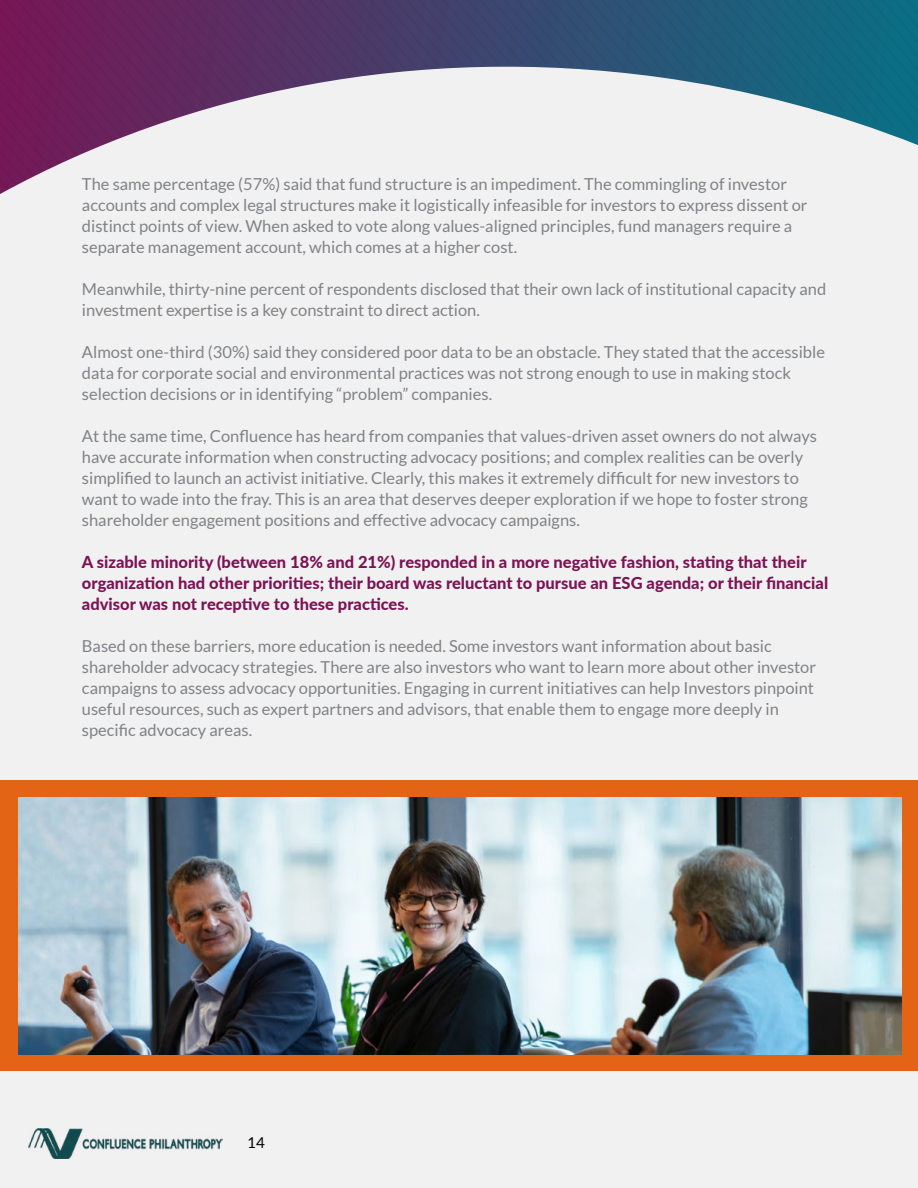
<style>
.page{position:relative;width:918px;height:1188px;background:#f1f1f2}
.page>*{position:absolute;margin:0;border:0;box-sizing:border-box;transform-origin:0 0}
.t1{font:16.5px/21px "Lato";color:#808285}
.t2{font:800 16.5px/21px "Lato";color:#7c1354}
.t3{font:15px "Lato";color:#000}
</style>
<div class="page">
<svg style="left:0;top:0;width:917px;height:189px"></svg>
<img style="left:29px;top:1128px;width:194px;height:30px">
<div style="left:0;top:781px;width:918px;height:290px;background:#e36414"></div>
<img style="left:18px;top:797px;width:884px;height:257px">
<hr style="left:917px;top:226px;width:1px;height:203px;background:#7c1354">
<p class="t1" style="left:82px;top:174px;width:727px">The same percentage (57%) said that fund structure is an impediment. The commingling of investor accounts and complex legal structures make it logistically infeasible for investors to express dissent or distinct points of view. When asked to vote along values-aligned principles, fund managers require a separate management account, which comes at a higher cost.</p>
<p class="t1" style="left:82px;top:279px;width:746px">Meanwhile, thirty-nine percent of respondents disclosed that their own lack of institutional capacity and investment expertise is a key constraint to direct action.</p>
<p class="t1" style="left:82px;top:342px;width:745px">Almost one-third (30%) said they considered poor data to be an obstacle. They stated that the accessible data for corporate social and environmental practices was not strong enough to use in making stock selection decisions or in identifying “problem” companies.</p>
<p class="t1" style="left:82px;top:426px;width:737px">At the same time, Confluence has heard from companies that values-driven asset owners do not always have accurate information when constructing advocacy positions; and complex realities can be overly simplified to launch an activist initiative. Clearly, this makes it extremely difficult for new investors to want to wade into the fray. This is an area that deserves deeper exploration if we hope to foster strong shareholder engagement positions and effective advocacy campaigns.</p>
<p class="t2" style="left:82px;top:551px;width:748px">A sizable minority (between 18% and 21%) responded in a more negative fashion, stating that their organization had other priorities; their board was reluctant to pursue an ESG agenda; or their financial advisor was not receptive to these practices.</p>
<p class="t1" style="left:82px;top:636px;width:736px">Based on these barriers, more education is needed. Some investors want information about basic shareholder advocacy strategies. There are also investors who want to learn more about other investor campaigns to assess advocacy opportunities. Engaging in current initiatives can help Investors pinpoint useful resources, such as expert partners and advisors, that enable them to engage more deeply in specific advocacy areas.</p>
<p class="t3" style="left:247px;top:1134px;width:19px">14</p>
</div>
